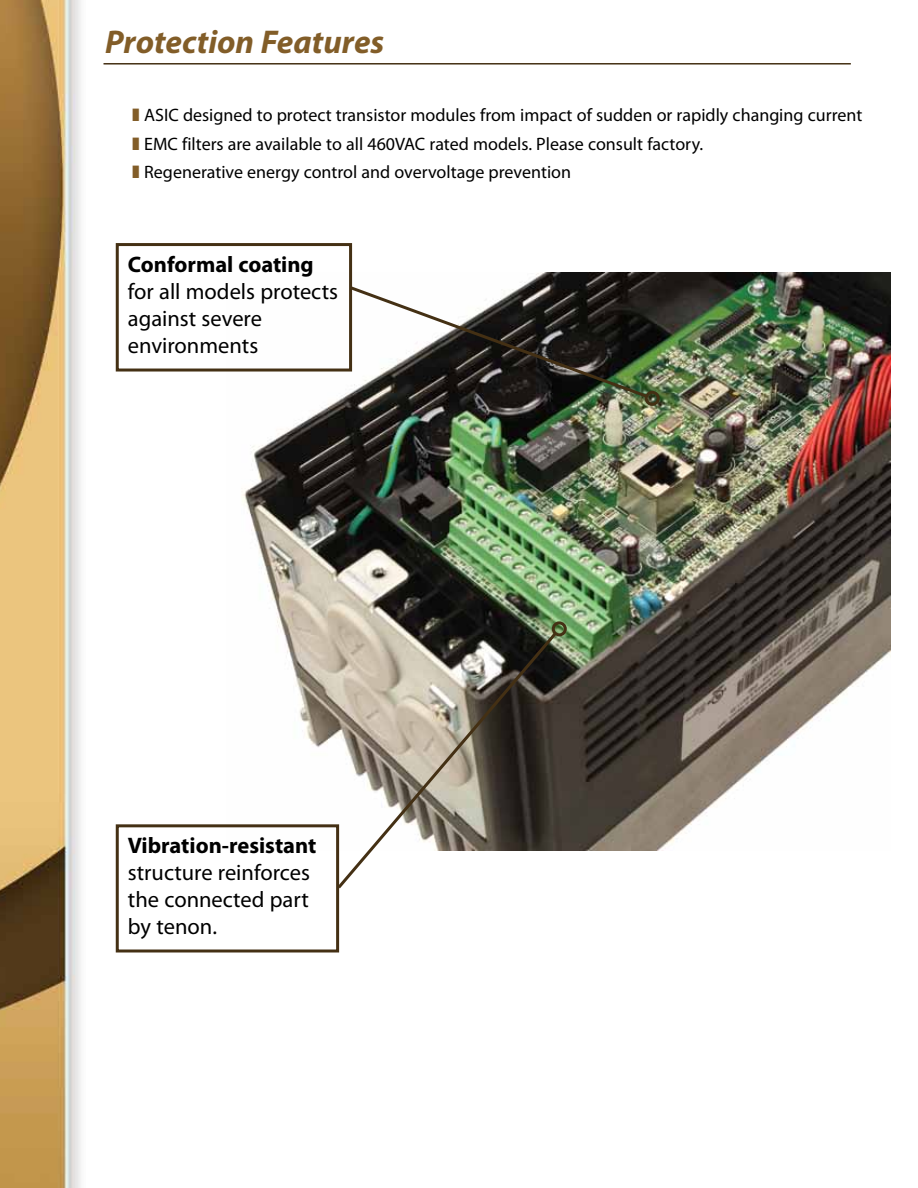
<style>
.page{position:relative;width:918px;height:1188px;background:#fff}
.page>*{position:absolute;margin:0;border:0;box-sizing:border-box;transform-origin:0 0}
.t1{font:italic 700 33px "Myriad Pro";color:#825d28}
.t2{font:22.5px/27px "Myriad Pro";color:#000;text-align:justify}
.t3{font:700 22.5px "Myriad Pro";color:#000}
.t4{font:18px/28.3px "Myriad Pro";color:#000}
</style>
<div class="page">
<img style="left:0;top:0;width:81px;height:1188px">
<hr style="left:104px;top:63px;width:747px;height:2px;background:#443014">
<img style="left:241px;top:273px;width:650px;height:578px">
<div style="left:116px;top:824px;width:223px;height:128px;border:3px solid #443014"></div>
<div style="left:116px;top:243px;width:236px;height:129px;border:3px solid #443014"></div>
<svg style="left:347px;top:284px;width:303px;height:116px"></svg>
<div style="left:645px;top:391px;width:15px;height:15px;border:3px solid #443014;border-radius:50%"></div>
<svg style="left:335px;top:629px;width:225px;height:263px"></svg>
<div style="left:552px;top:621px;width:15px;height:15px;border:3px solid #443014;border-radius:50%"></div>
<h1 class="t1" style="left:105px;top:21px;width:281px">Protection Features</h1>
<p class="t4" style="left:144px;top:101px;width:720px">ASIC designed to protect transistor modules from impact of sudden or rapidly changing current<br>EMC filters are available to all 460VAC rated models. Please consult factory.<br>Regenerative energy control and overvoltage prevention</p>
<p class="t3" style="left:128px;top:250px;width:187px">Conformal coating</p>
<p class="t2" style="left:128px;top:278px;width:212px;text-align:left">for all models protects against severe environments</p>
<p class="t3" style="left:128px;top:831px;width:190px">Vibration-resistant</p>
<p class="t2" style="left:128px;top:859px;width:184px">structure reinforces the connected part by tenon.</p>
</div>
